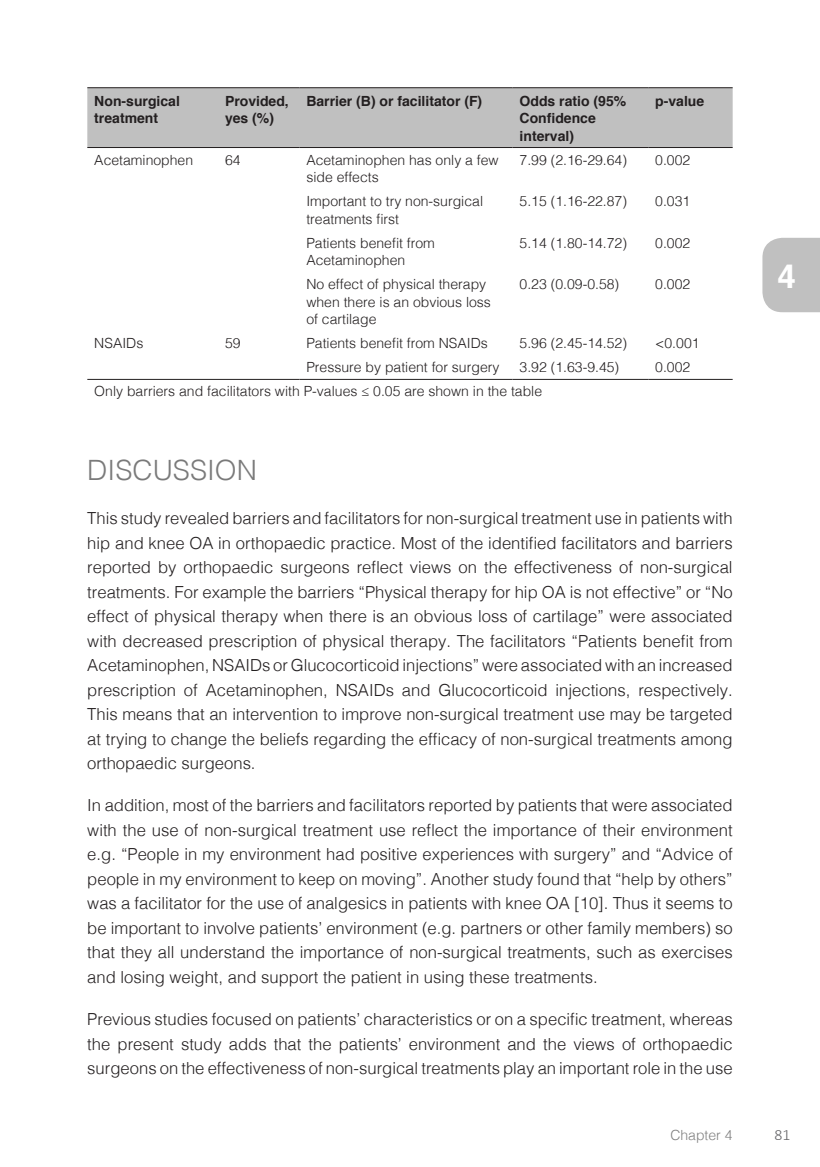
<style>
.page{position:relative;width:820px;height:1167px;background:#fff}
.page>*{position:absolute;margin:0;border:0;box-sizing:border-box;transform-origin:0 0}
.t1{font:700 33.25px "Helvetica";color:#fff}
.t2{font:300 28px "Helvetica";color:#7a7a7a}
.t3{font:300 16.62px/24.5px "Helvetica";color:#231f20;text-align:justify}
.t4{font:300 15.75px "Calibri";color:#636366}
.t5{font:300 14px/17.5px "Helvetica";color:#231f20}
.t6{font:700 14px/17.5px "Helvetica";color:#231f20}
.t7{font:300 14px "Helvetica";color:#808080}
</style>
<div class="page">
<div style="left:762px;top:238px;width:57px;height:74px;background:#c0c0c0"></div>
<div style="left:87px;top:88px;width:645px;height:59px;background:#c0c0c0"></div>
<hr style="left:87px;top:379px;width:131px;height:1px;background:#231f20">
<hr style="left:218px;top:379px;width:81px;height:1px;background:#231f20">
<hr style="left:299px;top:379px;width:213px;height:1px;background:#231f20">
<hr style="left:512px;top:379px;width:136px;height:1px;background:#231f20">
<hr style="left:648px;top:379px;width:84px;height:1px;background:#231f20">
<hr style="left:87px;top:87px;width:131px;height:1px;background:#231f20">
<hr style="left:218px;top:87px;width:81px;height:1px;background:#231f20">
<hr style="left:299px;top:87px;width:213px;height:1px;background:#231f20">
<hr style="left:512px;top:87px;width:136px;height:1px;background:#231f20">
<hr style="left:648px;top:87px;width:84px;height:1px;background:#231f20">
<hr style="left:87px;top:147px;width:131px;height:1px;background:#231f20">
<hr style="left:218px;top:147px;width:81px;height:1px;background:#231f20">
<hr style="left:299px;top:147px;width:213px;height:1px;background:#231f20">
<hr style="left:512px;top:147px;width:136px;height:1px;background:#231f20">
<hr style="left:648px;top:147px;width:84px;height:1px;background:#231f20">
<p class="t6" style="left:94px;top:92px;width:87px">Non-surgical treatment</p>
<p class="t6" style="left:225px;top:92px;width:65px">Provided, yes (%)</p>
<p class="t6" style="left:306px;top:92px;width:177px">Barrier (B) or facilitator (F)</p>
<p class="t6" style="left:519px;top:92px;width:108px">Odds ratio (95%<br>Confidence interval)</p>
<p class="t6" style="left:655px;top:92px;width:51px">p-value</p>
<p class="t5" style="left:94px;top:150px;width:100px">Acetaminophen</p>
<p class="t5" style="left:225px;top:150px;width:17px">64</p>
<p class="t5" style="left:306px;top:150px;width:194px">Acetaminophen has only a few side effects</p>
<p class="t5" style="left:519px;top:150px;width:109px">7.99 (2.16-29.64)</p>
<p class="t5" style="left:655px;top:150px;width:37px">0.002</p>
<p class="t5" style="left:306px;top:191px;width:178px">Important to try non-surgical treatments first</p>
<p class="t5" style="left:519px;top:191px;width:109px">5.15 (1.16-22.87)</p>
<p class="t5" style="left:655px;top:191px;width:37px">0.031</p>
<p class="t5" style="left:306px;top:233px;width:130px">Patients benefit from<br>Acetaminophen</p>
<p class="t5" style="left:519px;top:233px;width:109px">5.14 (1.80-14.72)</p>
<p class="t5" style="left:655px;top:233px;width:37px">0.002</p>
<p class="t5" style="left:306px;top:274px;width:186px">No effect of physical therapy when there is an obvious loss of cartilage</p>
<p class="t5" style="left:519px;top:274px;width:101px">0.23 (0.09-0.58)</p>
<p class="t5" style="left:655px;top:274px;width:37px">0.002</p>
<p class="t5" style="left:94px;top:334px;width:50px">NSAIDs</p>
<p class="t5" style="left:225px;top:334px;width:17px">59</p>
<p class="t5" style="left:306px;top:334px;width:183px">Patients benefit from NSAIDs</p>
<p class="t5" style="left:519px;top:334px;width:109px">5.96 (2.45-14.52)</p>
<p class="t5" style="left:655px;top:334px;width:46px">&lt;0.001</p>
<p class="t5" style="left:306px;top:358px;width:194px">Pressure by patient for surgery</p>
<p class="t5" style="left:519px;top:358px;width:101px">3.92 (1.63-9.45)</p>
<p class="t5" style="left:655px;top:358px;width:37px">0.002</p>
<p class="t5" style="left:94px;top:382px;width:449px">Only barriers and facilitators with P-values ≤ 0.05 are shown in the table</p>
<h2 class="t2" style="left:87px;top:446px;width:171px">DISCUSSION</h2>
<p class="t3" style="left:87px;top:505px;width:646px">This study revealed barriers and facilitators for non-surgical treatment use in patients with hip and knee OA in orthopaedic practice. Most of the identified facilitators and barriers reported by orthopaedic surgeons reflect views on the effectiveness of non-surgical treatments. For example the barriers “Physical therapy for hip OA is not effective” or “No effect of physical therapy when there is an obvious loss of cartilage” were associated with decreased prescription of physical therapy. The facilitators “Patients benefit from Acetaminophen, NSAIDs or Glucocorticoid injections” were associated with an increased prescription of Acetaminophen, NSAIDs and Glucocorticoid injections, respectively.<br>This means that an intervention to improve non-surgical treatment use may be targeted at trying to change the beliefs regarding the efficacy of non-surgical treatments among orthopaedic surgeons.</p>
<p class="t3" style="left:87px;top:792px;width:646px">In addition, most of the barriers and facilitators reported by patients that were associated with the use of non-surgical treatment use reflect the importance of their environment e.g. “People in my environment had positive experiences with surgery” and “Advice of people in my environment to keep on moving”. Another study found that “help by others” was a facilitator for the use of analgesics in patients with knee OA [10]. Thus it seems to be important to involve patients’ environment (e.g. partners or other family members) so that they all understand the importance of non-surgical treatments, such as exercises and losing weight, and support the patient in using these treatments.</p>
<p class="t3" style="left:87px;top:1005px;width:646px">Previous studies focused on patients’ characteristics or on a specific treatment, whereas the present study adds that the patients’ environment and the views of orthopaedic surgeons on the effectiveness of non-surgical treatments play an important role in the use</p>
<h1 class="t1" style="left:777px;top:250px;width:20px">4</h1>
<p class="t7" style="left:670px;top:1123px;width:64px">Chapter 4</p>
<p class="t4" style="left:774px;top:1125px;width:17px">81</p>
</div>
